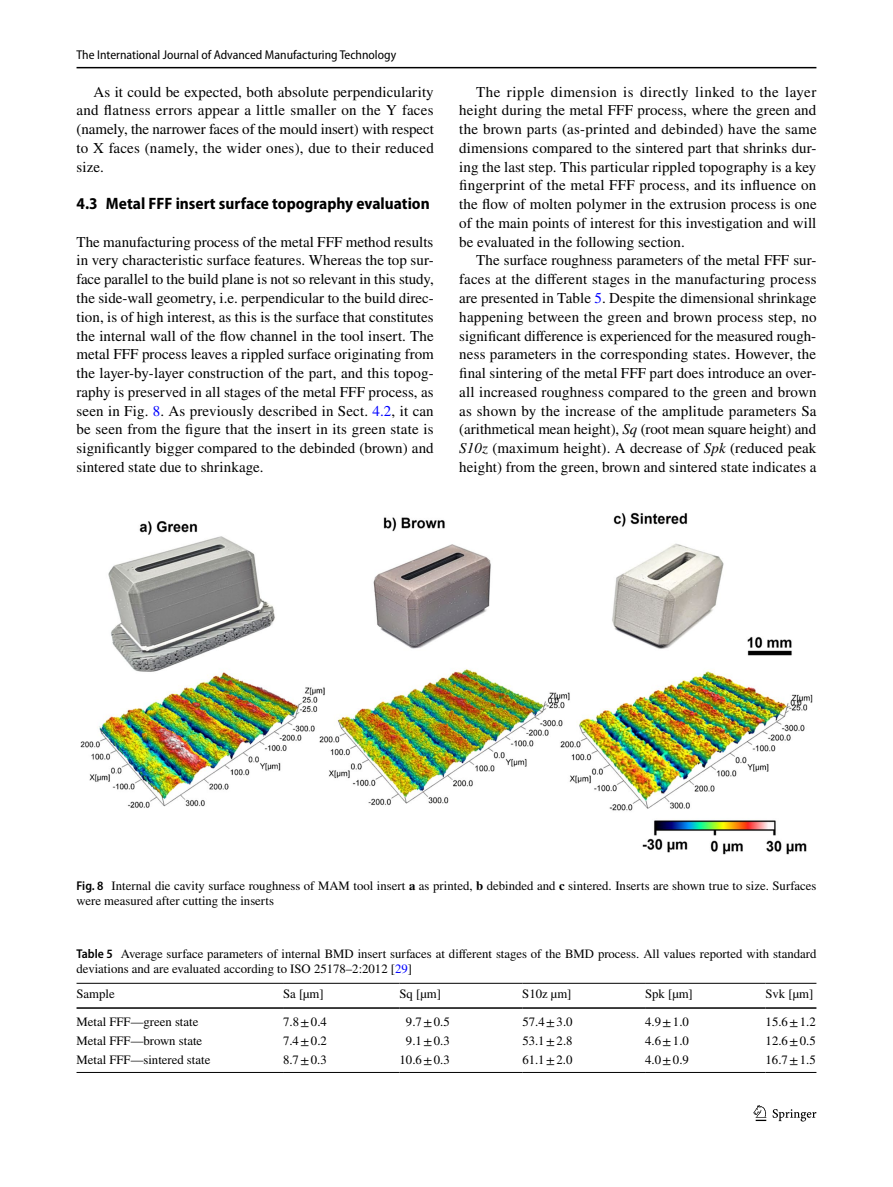
<style>
.page{position:relative;width:893px;height:1187px;background:#fff}
.page>*{position:absolute;margin:0;border:0;box-sizing:border-box;transform-origin:0 0}
.t1{font:700 semi-condensed 16.5px "Myriad Pro";color:#000}
.t2{font:15px/18.8px "STIX";letter-spacing:.005em;color:#000;text-align:justify}
.t3{font:12.75px/15px "STIX";color:#000}
.t4{font:semi-condensed 12.75px "Myriad Pro";color:#000}
.s1{color:#00f}
.s2{font-style:italic}
.s3{font-family:"Myriad Pro";font-weight:600;font-stretch:semi-condensed}
.s4{font-weight:700}
</style>
<div class="page">
<hr style="left:77px;top:67px;width:739px;height:1px;background:#000">
<svg style="left:753px;top:1105px;width:13px;height:15px"></svg>
<svg style="left:773px;top:1109px;width:43px;height:12px"></svg>
<img style="left:81px;top:512px;width:731px;height:342px">
<hr style="left:77px;top:982px;width:206px;height:1px;background:#000">
<hr style="left:77px;top:1007px;width:206px;height:1px;background:#000">
<hr style="left:283px;top:982px;width:116px;height:1px;background:#000">
<hr style="left:283px;top:1007px;width:116px;height:1px;background:#000">
<hr style="left:399px;top:982px;width:123px;height:1px;background:#000">
<hr style="left:399px;top:1007px;width:123px;height:1px;background:#000">
<hr style="left:522px;top:982px;width:123px;height:1px;background:#000">
<hr style="left:522px;top:1007px;width:123px;height:1px;background:#000">
<hr style="left:645px;top:982px;width:120px;height:1px;background:#000">
<hr style="left:645px;top:1007px;width:120px;height:1px;background:#000">
<hr style="left:765px;top:982px;width:51px;height:1px;background:#000">
<hr style="left:765px;top:1007px;width:51px;height:1px;background:#000">
<hr style="left:77px;top:1071px;width:206px;height:1px;background:#000">
<hr style="left:283px;top:1071px;width:116px;height:1px;background:#000">
<hr style="left:399px;top:1071px;width:123px;height:1px;background:#000">
<hr style="left:522px;top:1071px;width:123px;height:1px;background:#000">
<hr style="left:645px;top:1071px;width:120px;height:1px;background:#000">
<hr style="left:765px;top:1071px;width:51px;height:1px;background:#000">
<p class="t4" style="left:77px;top:48px;width:321px">The International Journal of Advanced Manufacturing Technology</p>
<p class="t2" style="left:77px;top:83px;width:359px;text-indent:17px">As it could be expected, both absolute perpendicularity and flatness errors appear a little smaller on the Y faces (namely, the narrower faces of the mould insert) with respect to X faces (namely, the wider ones), due to their reduced size.</p>
<p class="t1" style="left:77px;top:194px;width:355px">4.3 Metal FFF insert surface topography evaluation</p>
<p class="t2" style="left:77px;top:233px;width:359px">The manufacturing process of the metal FFF method results in very characteristic surface features. Whereas the top sur&shy;face parallel to the build plane is not so relevant in this study, the side-wall geometry, i.e. perpendicular to the build direc&shy;tion, is of high interest, as this is the surface that constitutes the internal wall of the flow channel in the tool insert. The metal FFF process leaves a rippled surface originating from the layer-by-layer construction of the part, and this topog&shy;raphy is preserved in all stages of the metal FFF process, as seen in Fig. <span class="s1">8</span>. As previously described in Sect. <span class="s1">4.2</span>, it can be seen from the figure that the insert in its green state is significantly bigger compared to the debinded (brown) and sintered state due to shrinkage.</p>
<p class="t2" style="left:459px;top:83px;width:359px;text-indent:17px">The ripple dimension is directly linked to the layer height during the metal FFF process, where the green and the brown parts (as-printed and debinded) have the same dimensions compared to the sintered part that shrinks dur&shy;ing the last step. This particular rippled topography is a key fingerprint of the metal FFF process, and its influence on the flow of molten polymer in the extrusion process is one of the main points of interest for this investigation and will be evaluated in the following section.</p>
<p class="t2" style="left:459px;top:252px;width:359px;text-indent:17px">The surface roughness parameters of the metal FFF sur&shy;faces at the different stages in the manufacturing process are presented in Table <span class="s1">5</span>. Despite the dimensional shrinkage happening between the green and brown process step, no significant difference is experienced for the measured rough&shy;ness parameters in the corresponding states. However, the final sintering of the metal FFF part does introduce an over&shy;all increased roughness compared to the green and brown as shown by the increase of the amplitude parameters Sa (arithmetical mean height), <span class="s2">Sq</span> (root mean square height) and <span class="s2">S10z</span> (maximum height). A decrease of <span class="s2">Spk</span> (reduced peak height) from the green, brown and sintered state indicates a</p>
<p class="t3" style="left:77px;top:878px;width:741px"><span class="s3">Fig. 8</span> Internal die cavity surface roughness of MAM tool insert <span class="s4">a</span> as printed, <span class="s4">b</span> debinded and <span class="s4">c</span> sintered. Inserts are shown true to size. Surfaces were measured after cutting the inserts</p>
<p class="t3" style="left:77px;top:946px;width:741px"><span class="s3">Table 5</span> Average surface parameters of internal BMD insert surfaces at different stages of the BMD process. All values reported with standard deviations and are evaluated according to ISO 25178–2:2012 [<span class="s1">29</span>]</p>
<p class="t3" style="left:77px;top:987px;width:40px">Sample</p>
<p class="t3" style="left:283px;top:987px;width:42px">Sa [µm]</p>
<p class="t3" style="left:399px;top:987px;width:43px">Sq [µm]</p>
<p class="t3" style="left:522px;top:987px;width:51px">S10z µm]</p>
<p class="t3" style="left:645px;top:987px;width:49px">Spk [µm]</p>
<p class="t3" style="left:765px;top:987px;width:49px">Svk [µm]</p>
<p class="t3" style="left:77px;top:1015px;width:123px">Metal FFF—green state</p>
<p class="t3" style="left:283px;top:1015px;width:45px">7.8±0.4</p>
<p class="t3" style="left:406px;top:1015px;width:45px">9.7±0.5</p>
<p class="t3" style="left:522px;top:1015px;width:52px">57.4±3.0</p>
<p class="t3" style="left:645px;top:1015px;width:45px">4.9±1.0</p>
<p class="t3" style="left:766px;top:1015px;width:52px">15.6±1.2</p>
<p class="t3" style="left:76px;top:1034px;width:127px">Metal FFF—brown state</p>
<p class="t3" style="left:283px;top:1034px;width:45px">7.4±0.2</p>
<p class="t3" style="left:406px;top:1034px;width:45px">9.1±0.3</p>
<p class="t3" style="left:522px;top:1034px;width:52px">53.1±2.8</p>
<p class="t3" style="left:645px;top:1034px;width:45px">4.6±1.0</p>
<p class="t3" style="left:766px;top:1034px;width:52px">12.6±0.5</p>
<p class="t3" style="left:76px;top:1052px;width:135px">Metal FFF—sintered state</p>
<p class="t3" style="left:283px;top:1052px;width:45px">8.7±0.3</p>
<p class="t3" style="left:400px;top:1052px;width:52px">10.6±0.3</p>
<p class="t3" style="left:522px;top:1052px;width:52px">61.1±2.0</p>
<p class="t3" style="left:645px;top:1052px;width:45px">4.0±0.9</p>
<p class="t3" style="left:766px;top:1052px;width:52px">16.7±1.5</p>
</div>
